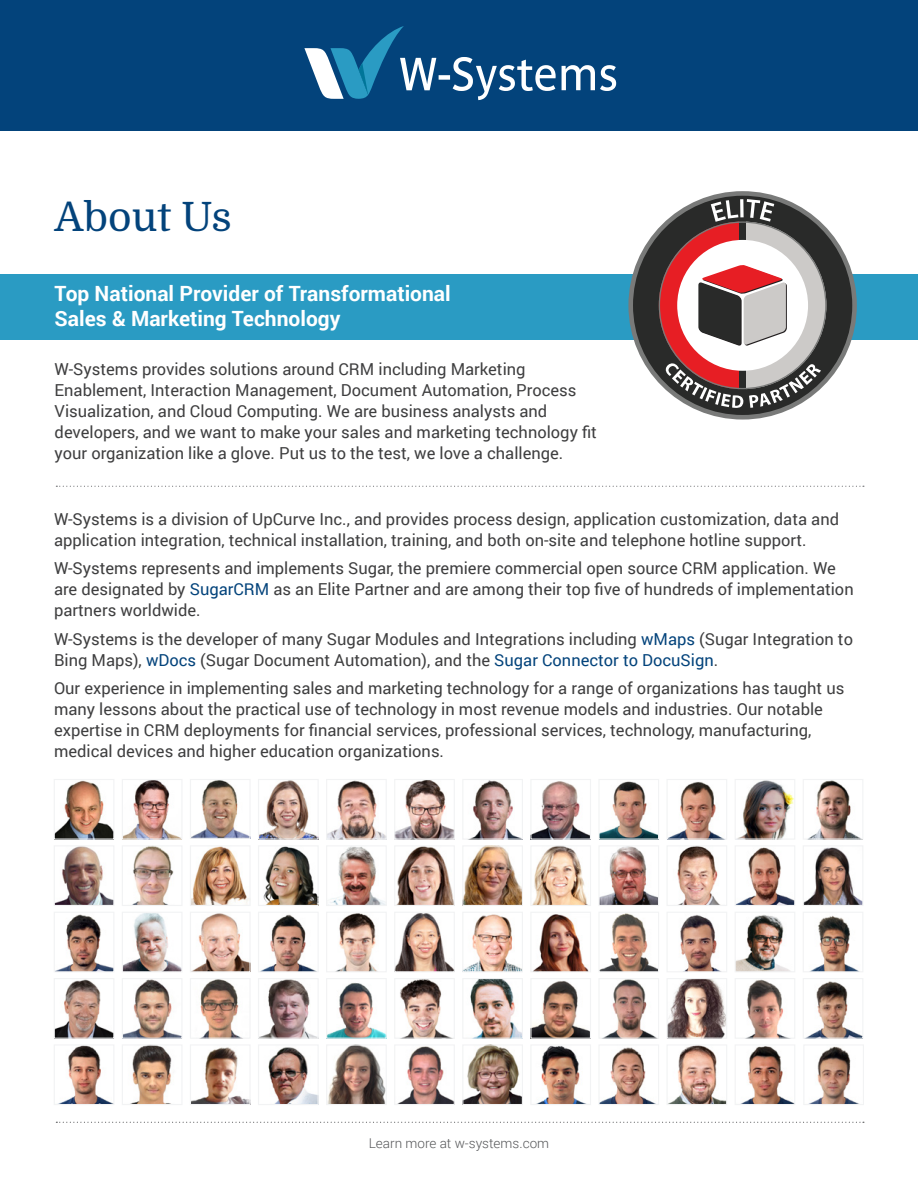
<style>
.page{position:relative;width:918px;height:1188px;background:#fff}
.page>*{position:absolute;margin:0;border:0;box-sizing:border-box;transform-origin:0 0}
.t1{font:40.5px "Domine";color:#03437b}
.Subheader{font:700 21px/25.2px "Roboto";color:#fff}
.Body{font:16.5px/21px "Roboto";color:#3e3e3f}
.t2{font:300 13.5px "Roboto";color:#57585a}
.s1{color:#03437b}
</style>
<div class="page">
<div style="left:0;top:0;width:918px;height:131px;background:#03437b"></div>
<svg style="left:56px;top:1122px;width:808px;height:1px"></svg>
<svg style="left:304px;top:26px;width:312px;height:74px"></svg>
<div style="left:0;top:274px;width:918px;height:65px;background:#2a9bc3"></div>
<svg style="left:56px;top:486px;width:808px;height:1px"></svg>
<img style="left:56px;top:781px;width:56px;height:57px">
<div style="left:54px;top:779px;width:60px;height:61px;border:1px solid #f2f3f4"></div>
<img style="left:338px;top:914px;width:38px;height:56px">
<div style="left:326px;top:912px;width:61px;height:60px;border:1px solid #f2f3f4"></div>
<img style="left:538px;top:1046px;width:46px;height:57px">
<div style="left:530px;top:1044px;width:61px;height:61px;border:1px solid #f2f3f4"></div>
<img style="left:268px;top:1047px;width:49px;height:56px">
<div style="left:258px;top:1044px;width:61px;height:61px;border:1px solid #f2f3f4"></div>
<img style="left:600px;top:914px;width:57px;height:56px">
<div style="left:598px;top:912px;width:61px;height:60px;border:1px solid #f2f3f4"></div>
<img style="left:133px;top:847px;width:41px;height:57px">
<div style="left:122px;top:845px;width:61px;height:61px;border:1px solid #f2f3f4"></div>
<img style="left:396px;top:781px;width:57px;height:57px">
<div style="left:394px;top:779px;width:61px;height:61px;border:1px solid #f2f3f4"></div>
<img style="left:600px;top:847px;width:57px;height:57px">
<div style="left:598px;top:845px;width:61px;height:61px;border:1px solid #f2f3f4"></div>
<img style="left:534px;top:914px;width:54px;height:56px">
<div style="left:530px;top:912px;width:61px;height:60px;border:1px solid #f2f3f4"></div>
<img style="left:124px;top:914px;width:57px;height:56px">
<div style="left:122px;top:912px;width:61px;height:60px;border:1px solid #f2f3f4"></div>
<img style="left:60px;top:1046px;width:52px;height:57px">
<div style="left:54px;top:1044px;width:60px;height:61px;border:1px solid #f2f3f4"></div>
<img style="left:737px;top:847px;width:56px;height:57px">
<div style="left:735px;top:845px;width:60px;height:61px;border:1px solid #f2f3f4"></div>
<img style="left:56px;top:847px;width:56px;height:57px">
<div style="left:54px;top:845px;width:60px;height:61px;border:1px solid #f2f3f4"></div>
<img style="left:471px;top:781px;width:50px;height:57px">
<div style="left:462px;top:779px;width:61px;height:61px;border:1px solid #f2f3f4"></div>
<img style="left:192px;top:847px;width:57px;height:57px">
<div style="left:190px;top:845px;width:61px;height:61px;border:1px solid #f2f3f4"></div>
<img style="left:262px;top:914px;width:52px;height:56px">
<div style="left:258px;top:912px;width:61px;height:60px;border:1px solid #f2f3f4"></div>
<img style="left:330px;top:847px;width:55px;height:57px">
<div style="left:326px;top:845px;width:61px;height:61px;border:1px solid #f2f3f4"></div>
<img style="left:397px;top:847px;width:56px;height:57px">
<div style="left:394px;top:845px;width:61px;height:61px;border:1px solid #f2f3f4"></div>
<img style="left:464px;top:847px;width:57px;height:57px">
<div style="left:462px;top:845px;width:61px;height:61px;border:1px solid #f2f3f4"></div>
<img style="left:532px;top:781px;width:57px;height:57px">
<div style="left:530px;top:779px;width:61px;height:61px;border:1px solid #f2f3f4"></div>
<img style="left:677px;top:847px;width:42px;height:57px">
<div style="left:667px;top:845px;width:60px;height:61px;border:1px solid #f2f3f4"></div>
<img style="left:809px;top:781px;width:51px;height:57px">
<div style="left:803px;top:779px;width:60px;height:61px;border:1px solid #f2f3f4"></div>
<img style="left:805px;top:847px;width:56px;height:57px">
<div style="left:803px;top:845px;width:60px;height:61px;border:1px solid #f2f3f4"></div>
<img style="left:57px;top:914px;width:55px;height:56px">
<div style="left:54px;top:912px;width:60px;height:60px;border:1px solid #f2f3f4"></div>
<img style="left:669px;top:782px;width:54px;height:56px">
<div style="left:667px;top:779px;width:60px;height:61px;border:1px solid #f2f3f4"></div>
<img style="left:193px;top:914px;width:56px;height:56px">
<div style="left:190px;top:912px;width:61px;height:60px;border:1px solid #f2f3f4"></div>
<img style="left:263px;top:847px;width:54px;height:57px">
<div style="left:258px;top:845px;width:61px;height:61px;border:1px solid #f2f3f4"></div>
<img style="left:124px;top:781px;width:57px;height:57px">
<div style="left:122px;top:779px;width:61px;height:61px;border:1px solid #f2f3f4"></div>
<img style="left:396px;top:914px;width:57px;height:56px">
<div style="left:394px;top:912px;width:61px;height:60px;border:1px solid #f2f3f4"></div>
<img style="left:464px;top:914px;width:57px;height:56px">
<div style="left:462px;top:912px;width:61px;height:60px;border:1px solid #f2f3f4"></div>
<img style="left:600px;top:781px;width:57px;height:57px">
<div style="left:598px;top:779px;width:61px;height:61px;border:1px solid #f2f3f4"></div>
<img style="left:328px;top:781px;width:57px;height:57px">
<div style="left:326px;top:779px;width:61px;height:61px;border:1px solid #f2f3f4"></div>
<img style="left:680px;top:915px;width:39px;height:55px">
<div style="left:667px;top:912px;width:60px;height:60px;border:1px solid #f2f3f4"></div>
<img style="left:810px;top:1046px;width:48px;height:57px">
<div style="left:803px;top:1044px;width:61px;height:61px;border:1px solid #f2f3f4"></div>
<img style="left:56px;top:980px;width:56px;height:57px">
<div style="left:54px;top:978px;width:60px;height:61px;border:1px solid #f2f3f4"></div>
<img style="left:124px;top:980px;width:57px;height:57px">
<div style="left:122px;top:978px;width:61px;height:61px;border:1px solid #f2f3f4"></div>
<img style="left:200px;top:980px;width:40px;height:57px">
<div style="left:190px;top:978px;width:61px;height:61px;border:1px solid #f2f3f4"></div>
<img style="left:260px;top:980px;width:57px;height:57px">
<div style="left:258px;top:978px;width:61px;height:61px;border:1px solid #f2f3f4"></div>
<img style="left:328px;top:982px;width:57px;height:55px">
<div style="left:326px;top:978px;width:61px;height:61px;border:1px solid #f2f3f4"></div>
<img style="left:400px;top:980px;width:50px;height:57px">
<div style="left:394px;top:978px;width:61px;height:61px;border:1px solid #f2f3f4"></div>
<img style="left:470px;top:980px;width:51px;height:57px">
<div style="left:462px;top:978px;width:61px;height:61px;border:1px solid #f2f3f4"></div>
<img style="left:532px;top:981px;width:57px;height:56px">
<div style="left:530px;top:978px;width:61px;height:61px;border:1px solid #f2f3f4"></div>
<img style="left:604px;top:980px;width:52px;height:57px">
<div style="left:598px;top:978px;width:61px;height:61px;border:1px solid #f2f3f4"></div>
<img style="left:669px;top:980px;width:56px;height:57px">
<div style="left:667px;top:978px;width:60px;height:61px;border:1px solid #f2f3f4"></div>
<img style="left:747px;top:980px;width:39px;height:57px">
<div style="left:735px;top:978px;width:60px;height:61px;border:1px solid #f2f3f4"></div>
<img style="left:533px;top:847px;width:54px;height:57px">
<div style="left:530px;top:845px;width:61px;height:61px;border:1px solid #f2f3f4"></div>
<img style="left:807px;top:981px;width:54px;height:56px">
<div style="left:803px;top:978px;width:60px;height:61px;border:1px solid #f2f3f4"></div>
<img style="left:738px;top:781px;width:55px;height:57px">
<div style="left:735px;top:779px;width:60px;height:61px;border:1px solid #f2f3f4"></div>
<img style="left:132px;top:1046px;width:40px;height:57px">
<div style="left:122px;top:1044px;width:61px;height:61px;border:1px solid #f2f3f4"></div>
<img style="left:192px;top:1047px;width:57px;height:56px">
<div style="left:190px;top:1044px;width:61px;height:61px;border:1px solid #f2f3f4"></div>
<img style="left:192px;top:781px;width:57px;height:56px">
<div style="left:190px;top:779px;width:61px;height:60px;border:1px solid #f2f3f4"></div>
<img style="left:328px;top:1046px;width:57px;height:57px">
<div style="left:326px;top:1044px;width:61px;height:61px;border:1px solid #f2f3f4"></div>
<img style="left:399px;top:1046px;width:54px;height:57px">
<div style="left:394px;top:1044px;width:61px;height:61px;border:1px solid #f2f3f4"></div>
<img style="left:464px;top:1046px;width:57px;height:57px">
<div style="left:462px;top:1044px;width:61px;height:61px;border:1px solid #f2f3f4"></div>
<img style="left:260px;top:781px;width:57px;height:57px">
<div style="left:258px;top:779px;width:61px;height:61px;border:1px solid #f2f3f4"></div>
<img style="left:600px;top:1047px;width:54px;height:56px">
<div style="left:598px;top:1044px;width:61px;height:61px;border:1px solid #f2f3f4"></div>
<img style="left:669px;top:1046px;width:56px;height:57px">
<div style="left:667px;top:1044px;width:60px;height:61px;border:1px solid #f2f3f4"></div>
<img style="left:742px;top:1046px;width:51px;height:57px">
<div style="left:735px;top:1044px;width:60px;height:61px;border:1px solid #f2f3f4"></div>
<img style="left:737px;top:915px;width:52px;height:55px">
<div style="left:735px;top:912px;width:60px;height:60px;border:1px solid #f2f3f4"></div>
<img style="left:812px;top:915px;width:45px;height:55px">
<div style="left:803px;top:912px;width:60px;height:60px;border:1px solid #f2f3f4"></div>
<svg style="left:628px;top:191px;width:229px;height:229px"></svg>
<svg style="left:659px;top:199px;width:168px;height:209px"></svg>
<p class="t1" style="left:55px;top:195px;width:179px">About Us</p>
<p class="Subheader" style="left:55px;top:280px;width:398px">Top National Provider of Transformational<br>Sales &amp; Marketing Technology</p>
<p class="Body" style="left:55px;top:358px;width:544px">W-Systems provides solutions around CRM including Marketing Enablement, Interaction Management, Document Automation, Process Visualization, and Cloud Computing. We are business analysts and developers, and we want to make your sales and marketing technology fit your organization like a glove. Put us to the test, we love a challenge.</p>
<p class="Body" style="left:54px;top:508px;width:787px">W-Systems is a division of UpCurve Inc., and provides process design, application customization, data and application integration, technical installation, training, and both on-site and telephone hotline support.</p>
<p class="Body" style="left:54px;top:557px;width:801px">W-Systems represents and implements Sugar, the premiere commercial open source CRM application. We are designated by <span class="s1">SugarCRM</span> as an Elite Partner and are among their top five of hundreds of implementation partners worldwide.</p>
<p class="Body" style="left:54px;top:628px;width:801px">W-Systems is the developer of many Sugar Modules and Integrations including <span class="s1">wMaps</span> (Sugar Integration to<br>Bing Maps), <span class="s1">wDocs</span> (Sugar Document Automation), and the <span class="s1">Sugar Connector to DocuSign</span>.</p>
<p class="Body" style="left:54px;top:677px;width:792px">Our experience in implementing sales and marketing technology for a range of organizations has taught us many lessons about the practical use of technology in most revenue models and industries. Our notable expertise in CRM deployments for financial services, professional services, technology, manufacturing, medical devices and higher education organizations.</p>
<p class="t2" style="left:369px;top:1134px;width:182px">Learn more at w-systems.com</p>
</div>
